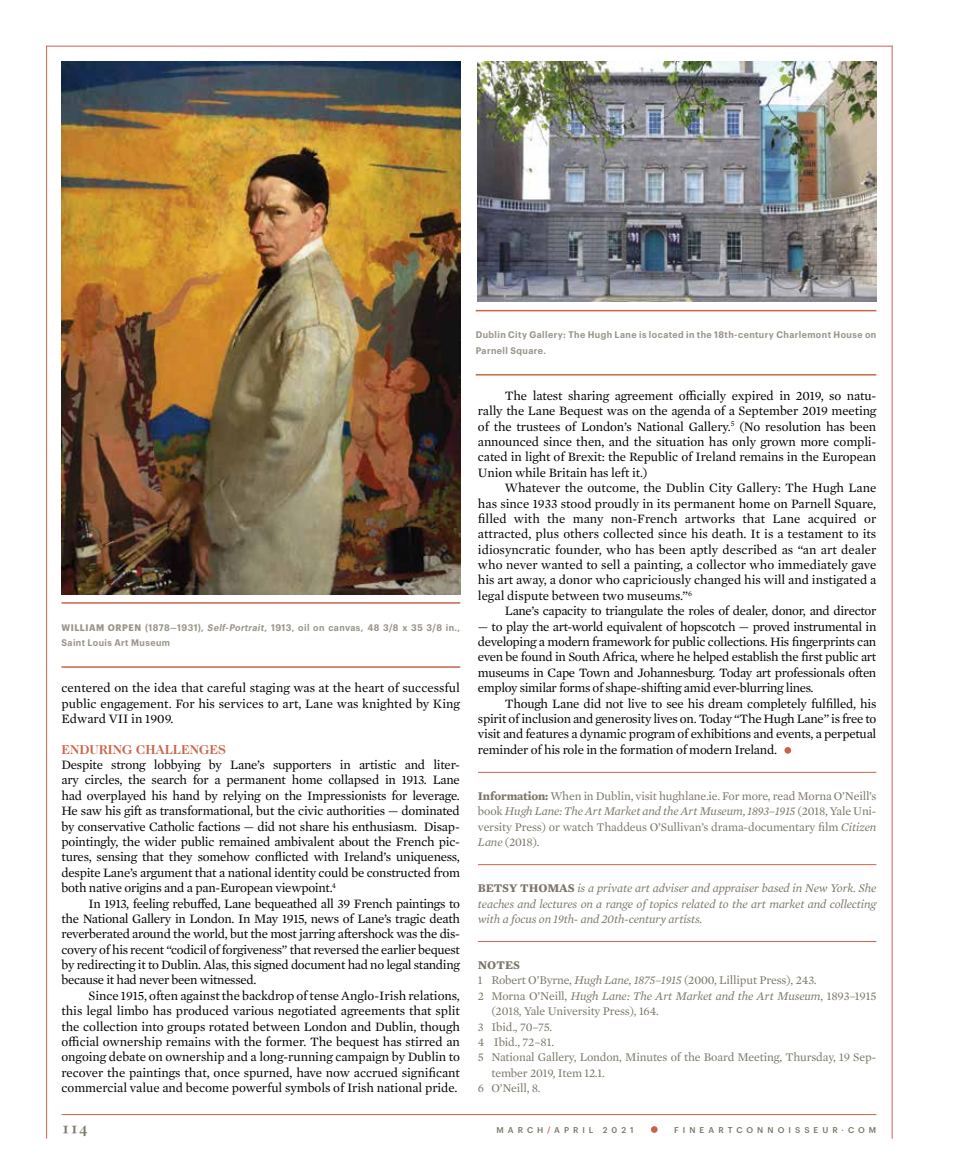
<style>
.page{position:relative;width:972px;height:1175px;background:#fff}
.page>*{position:absolute;margin:0;border:0;box-sizing:border-box;transform-origin:0 0}
.t1{font:700 16.5px "Caslon Classico";color:#7a7667}
.t2{font:13.05px/15.3px "Mercury Text G1";letter-spacing:-.02em;color:#000;text-align:justify}
.t3{font:700 13.05px "Caslon Two Twenty Four LT";color:#c9644a}
.t4{font:12px/15.3px "Mercury Text G1";letter-spacing:-.01em;color:#7a7667;text-align:justify}
.t5{font:italic 12px/15.3px "Mercury Text G1";letter-spacing:-.01em;color:#7a7667;text-align:justify}
.t6{font:700 12px "Mercury Text G1";color:#7a7667}
.t7{font:600 9.3px/15.3px "Graphik Narrow";letter-spacing:.045em;color:#9a9589}
.t8{font:500 8.25px "Graphik";letter-spacing:.485em;color:#7a7667}
.s1{font-weight:700}
.s2{font-style:italic}
.s3{font-weight:700;font-style:normal}
.s4{font-style:normal}
.s5{color:#c9644a}
</style>
<div class="page">
<hr style="left:62px;top:1114px;width:814px;height:1px;background:#c9644a">
<hr style="left:47px;top:46px;width:846px;height:1px;background:#c9644a">
<hr style="left:46px;top:46px;width:1px;height:1092px;background:#c9644a">
<hr style="left:892px;top:46px;width:1px;height:1092px;background:#c9644a">
<div style="left:651px;top:1126px;width:7px;height:6px;background:#c9644a;border-radius:50%"></div>
<hr style="left:478px;top:772px;width:398px;height:1px;background:#c9644a">
<hr style="left:478px;top:864px;width:398px;height:1px;background:#c9644a">
<hr style="left:478px;top:941px;width:398px;height:1px;background:#c9644a">
<div style="left:784px;top:747px;width:7px;height:6px;background:#c9644a;border-radius:50%"></div>
<img style="left:477px;top:62px;width:399px;height:239px">
<hr style="left:476px;top:310px;width:400px;height:1px;background:#c9644a">
<hr style="left:476px;top:374px;width:400px;height:1px;background:#c9644a">
<img style="left:62px;top:61px;width:398px;height:533px">
<hr style="left:62px;top:602px;width:398px;height:1px;background:#c9644a">
<hr style="left:62px;top:666px;width:398px;height:2px;background:#c9644a">
<p class="t7" style="left:62px;top:619px;width:400px"><span class="s1">WILLIAM ORPEN</span> (1878–1931), <span class="s2">Self-Portrait</span>, 1913, oil on canvas, 48 3/8 x 35 3/8 in.,<br>Saint Louis Art Museum</p>
<p class="t2" style="left:62px;top:679px;width:400px">centered on the idea that careful staging was at the heart of successful public engagement. For his services to art, Lane was knighted by King Edward VII in 1909.</p>
<p class="t3" style="left:62px;top:741px;width:166px">ENDURING CHALLENGES</p>
<p class="t2" style="left:62px;top:756px;width:400px">Despite strong lobbying by Lane’s supporters in artistic and liter&shy;ary circles, the search for a permanent home collapsed in 1913. Lane had overplayed his hand by relying on the Impressionists for leverage.<br>He saw his gift as transformational, but the civic authorities — dominated by conservative Catholic factions — did not share his enthusiasm. Disap&shy;pointingly, the wider public remained ambivalent about the French pic&shy;tures, sensing that they somehow conflicted with Ireland’s uniqueness, despite Lane’s argument that a national identity could be constructed from both native origins and a pan-European viewpoint.<sup>4</sup></p>
<p class="t2" style="left:62px;top:894px;width:400px;text-indent:27px">In 1913, feeling rebuffed, Lane bequeathed all 39 French paintings to the National Gallery in London. In May 1915, news of Lane’s tragic death reverberated around the world, but the most jarring aftershock was the dis&shy;covery of his recent “codicil of forgiveness” that reversed the earlier bequest by redirecting it to Dublin. Alas, this signed document had no legal standing because it had never been witnessed.</p>
<p class="t2" style="left:62px;top:987px;width:400px;text-indent:27px">Since 1915, often against the backdrop of tense Anglo-Irish relations, this legal limbo has produced various negotiated agreements that split the collection into groups rotated between London and Dublin, though official ownership remains with the former. The bequest has stirred an ongoing debate on ownership and a long-running campaign by Dublin to recover the paintings that, once spurned, have now accrued significant commercial value and become powerful symbols of Irish national pride.</p>
<p class="t7" style="left:476px;top:327px;width:402px">Dublin City Gallery: The Hugh Lane is located in the 18th-century Charlemont House on<br>Parnell Square.</p>
<p class="t2" style="left:478px;top:387px;width:400px;text-indent:27px">The latest sharing agreement officially expired in 2019, so natu&shy;rally the Lane Bequest was on the agenda of a September 2019 meeting of the trustees of London’s National Gallery.<sup>5</sup> (No resolution has been announced since then, and the situation has only grown more compli&shy;cated in light of Brexit: the Republic of Ireland remains in the European Union while Britain has left it.)</p>
<p class="t2" style="left:478px;top:479px;width:400px;text-indent:27px">Whatever the outcome, the Dublin City Gallery: The Hugh Lane has since 1933 stood proudly in its permanent home on Parnell Square, filled with the many non-French artworks that Lane acquired or attracted, plus others collected since his death. It is a testament to its idiosyncratic founder, who has been aptly described as “an art dealer who never wanted to sell a painting, a collector who immediately gave his art away, a donor who capriciously changed his will and instigated a legal dispute between two museums.”<sup>6</sup></p>
<p class="t2" style="left:505px;top:602px;width:373px">Lane’s capacity to triangulate the roles of dealer, donor, and director</p>
<p class="t2" style="left:478px;top:618px;width:400px">— to play the art-world equivalent of hopscotch — proved instrumental in developing a modern framework for public collections. His fingerprints can even be found in South Africa, where he helped establish the first public art museums in Cape Town and Johannesburg. Today art professionals often employ similar forms of shape-shifting amid ever-blurring lines.</p>
<p class="t2" style="left:478px;top:695px;width:400px;text-indent:27px">Though Lane did not live to see his dream completely fulfilled, his spirit of inclusion and generosity lives on. Today “The Hugh Lane” is free to visit and features a dynamic program of exhibitions and events, a perpetual reminder of his role in the formation of modern Ireland.</p>
<p class="t4" style="left:478px;top:787px;width:400px"><span class="s1">Information:</span> When in Dublin, visit hughlane.ie. For more, read Morna O’Neill’s book <span class="s2">Hugh Lane: The Art Market and the Art Museum, 1893–1915</span> (2018, Yale Uni&shy;versity Press) or watch Thaddeus O’Sullivan’s drama-documentary film <span class="s2">Citizen Lane</span> (2018).</p>
<p class="t5" style="left:478px;top:879px;width:400px"><span class="s3">BETSY THOMAS</span> is a private art adviser and appraiser based in New York. She teaches and lectures on a range of topics related to the art market and collecting with a focus on 19th- and 20th-century artists.</p>
<p class="t6" style="left:478px;top:956px;width:44px">NOTES</p>
<p class="t4" style="left:478px;top:972px;width:340px">1 Robert O’Byrne, <span class="s2">Hugh Lane, 1875–1915</span> (2000, Lilliput Press), 243.</p>
<p class="t5" style="left:478px;top:987px;width:400px"><span class="s4">2 Morna O’Neill,</span> Hugh Lane: The Art Market and the Art Museum<span class="s4">, 1893–1915</span></p>
<p class="t4" style="left:491px;top:1002px;width:169px">(2018, Yale University Press), 164.</p>
<p class="t4" style="left:478px;top:1018px;width:76px">3 Ibid., 70–75.</p>
<p class="t4" style="left:478px;top:1033px;width:78px">4 Ibid., 72–81.</p>
<p class="t4" style="left:478px;top:1049px;width:400px">5 National Gallery, London, Minutes of the Board Meeting, Thursday, 19 Sep-</p>
<p class="t4" style="left:491px;top:1064px;width:115px">tember 2019, Item 12.1.</p>
<p class="t4" style="left:478px;top:1079px;width:64px">6 O’Neill, 8.</p>
<p class="t1" style="left:62px;top:1117px;width:28px">114</p>
<p class="t8" style="left:497px;top:1124px;width:138px">MARCH<span class="s5">/</span>APRIL 2021</p>
<p class="t8" style="left:674px;top:1124px;width:204px">FINEARTCONNOISSEUR·COM</p>
</div>
